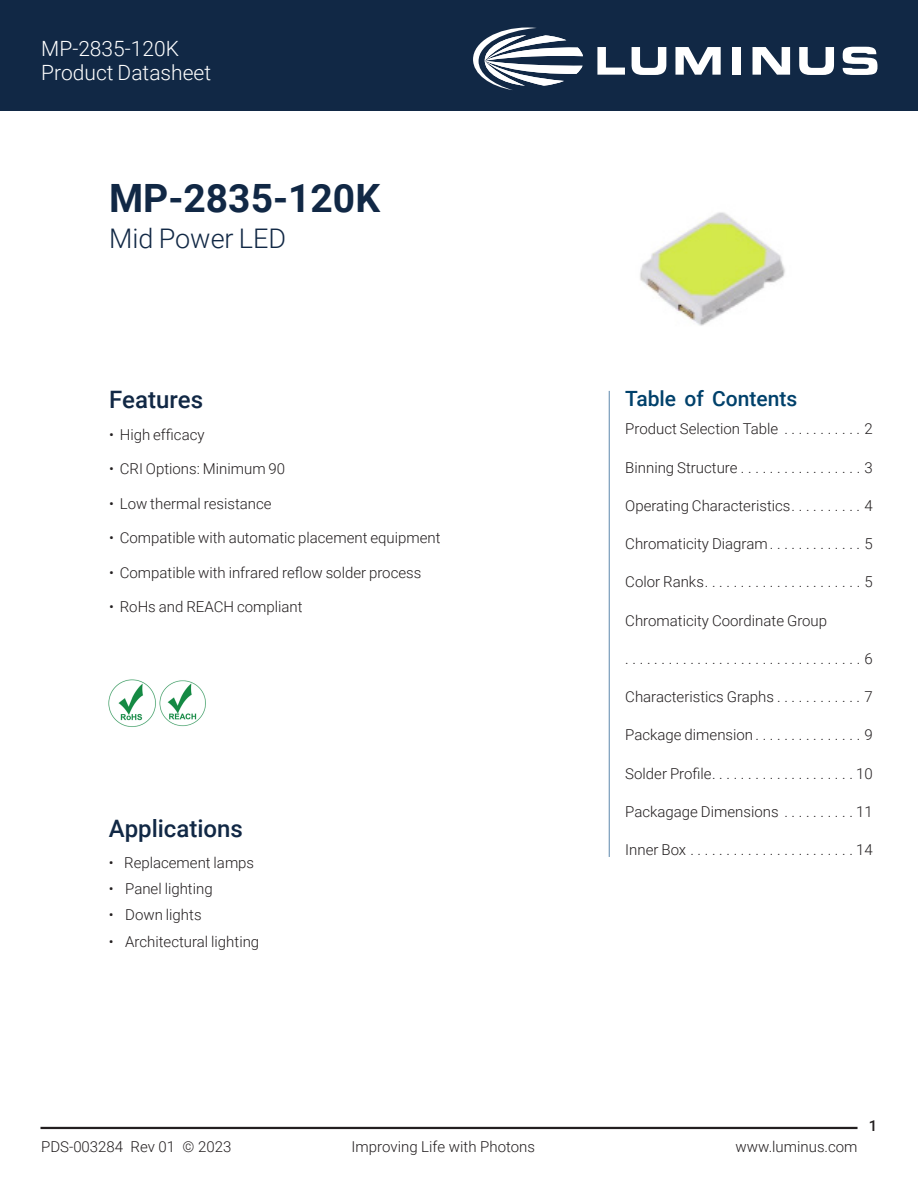
<style>
.page{position:relative;width:918px;height:1188px;background:#fff}
.page>*{position:absolute;margin:0;border:0;box-sizing:border-box;transform-origin:0 0}
.t1{font:700 39px "Roboto";color:#112845}
.t2{font:300 27px "Roboto";color:#112845}
.t3{font:500 24px "Roboto";color:#112845}
.DS_Title_2ndLine{font:300 21px "Roboto";color:#fff}
.DS_TOC_Headline{font:500 21px "Roboto";color:#00416b}
.DS_TOC_text{font:300 15px "Roboto";color:#231f20}
.DS_Features_BulletTe{font:300 15px "Roboto";color:#231f20}
.DS_Bottom_Folio{font:300 15px "Roboto";color:#231f20}
.DS_Folio_Pg{font:500 15px "Roboto";color:#231f20}
</style>
<div class="page">
<hr style="left:40px;top:1127px;width:818px;height:2px;background:#231f20">
<div style="left:0;top:0;width:918px;height:110px;background:#112845"></div>
<svg style="left:473px;top:28px;width:110px;height:62px"></svg>
<svg style="left:597px;top:47px;width:28px;height:28px"></svg>
<svg style="left:632px;top:47px;width:34px;height:28px"></svg>
<svg style="left:675px;top:47px;width:46px;height:28px"></svg>
<div style="left:732px;top:47px;width:9px;height:28px;background:#fff"></div>
<svg style="left:753px;top:47px;width:37px;height:28px"></svg>
<svg style="left:799px;top:47px;width:35px;height:28px"></svg>
<svg style="left:843px;top:47px;width:34px;height:28px"></svg>
<img style="left:108px;top:679px;width:98px;height:48px">
<hr style="left:609px;top:391px;width:1px;height:466px;background:#5d88ac">
<img style="left:640px;top:212px;width:145px;height:114px">
<p class="DS_Title_2ndLine" style="left:41px;top:34px;width:139px">MP-2835-120K</p>
<p class="DS_Title_2ndLine" style="left:41px;top:58px;width:172px">Product Datasheet</p>
<p class="t1" style="left:109px;top:171px;width:273px">MP-2835-120K</p>
<p class="t2" style="left:109px;top:219px;width:179px">Mid Power LED</p>
<p class="t3" style="left:109px;top:383px;width:96px">Features</p>
<p class="DS_Features_BulletTe" style="left:109px;top:424px;width:97px">• High efficacy</p>
<p class="DS_Features_BulletTe" style="left:109px;top:458px;width:178px">• CRI Options: Minimum 90</p>
<p class="DS_Features_BulletTe" style="left:109px;top:493px;width:164px">• Low thermal resistance</p>
<p class="DS_Features_BulletTe" style="left:109px;top:527px;width:333px">• Compatible with automatic placement equipment</p>
<p class="DS_Features_BulletTe" style="left:109px;top:562px;width:314px">• Compatible with infrared reflow solder process</p>
<p class="DS_Features_BulletTe" style="left:109px;top:596px;width:195px">• RoHs and REACH compliant</p>
<p class="t3" style="left:109px;top:812px;width:136px">Applications</p>
<p class="DS_Features_BulletTe" style="left:109px;top:852px;width:147px">• Replacement lamps</p>
<p class="DS_Features_BulletTe" style="left:109px;top:878px;width:105px">• Panel lighting</p>
<p class="DS_Features_BulletTe" style="left:109px;top:905px;width:94px">• Down lights</p>
<p class="DS_Features_BulletTe" style="left:109px;top:931px;width:152px">• Architectural lighting</p>
<p class="DS_TOC_Headline" style="left:625px;top:384px;width:174px">Table of Contents</p>
<p class="DS_TOC_text" style="left:625px;top:418px;width:249px">Product Selection Table . . . . . . . . . . . 2</p>
<p class="DS_TOC_text" style="left:625px;top:457px;width:249px">Binning Structure . . . . . . . . . . . . . . . . . 3</p>
<p class="DS_TOC_text" style="left:625px;top:495px;width:249px">Operating Characteristics . . . . . . . . . . 4</p>
<p class="DS_TOC_text" style="left:625px;top:533px;width:249px">Chromaticity Diagram . . . . . . . . . . . . . 5</p>
<p class="DS_TOC_text" style="left:625px;top:571px;width:249px">Color Ranks . . . . . . . . . . . . . . . . . . . . . . 5</p>
<p class="DS_TOC_text" style="left:625px;top:610px;width:203px">Chromaticity Coordinate Group</p>
<p class="DS_TOC_text" style="left:625px;top:648px;width:249px">.................................6</p>
<p class="DS_TOC_text" style="left:625px;top:686px;width:249px">Characteristics Graphs . . . . . . . . . . . . 7</p>
<p class="DS_TOC_text" style="left:625px;top:724px;width:249px">Package dimension . . . . . . . . . . . . . . . 9</p>
<p class="DS_TOC_text" style="left:625px;top:763px;width:249px">Solder Profile . . . . . . . . . . . . . . . . . . . 10</p>
<p class="DS_TOC_text" style="left:625px;top:801px;width:249px">Packagage Dimensions . . . . . . . . . 11</p>
<p class="DS_TOC_text" style="left:625px;top:839px;width:249px">Inner Box . . . . . . . . . . . . . . . . . . . . . . 14</p>
<p class="DS_Folio_Pg" style="left:869px;top:1115px;width:10px">1</p>
<p class="DS_Bottom_Folio" style="left:41px;top:1137px;width:192px">PDS-003284 Rev 01 © 2023</p>
<p class="DS_Bottom_Folio" style="left:352px;top:1137px;width:185px">Improving Life with Photons</p>
<p class="DS_Bottom_Folio" style="left:736px;top:1137px;width:124px">www. luminus.com</p>
</div>
